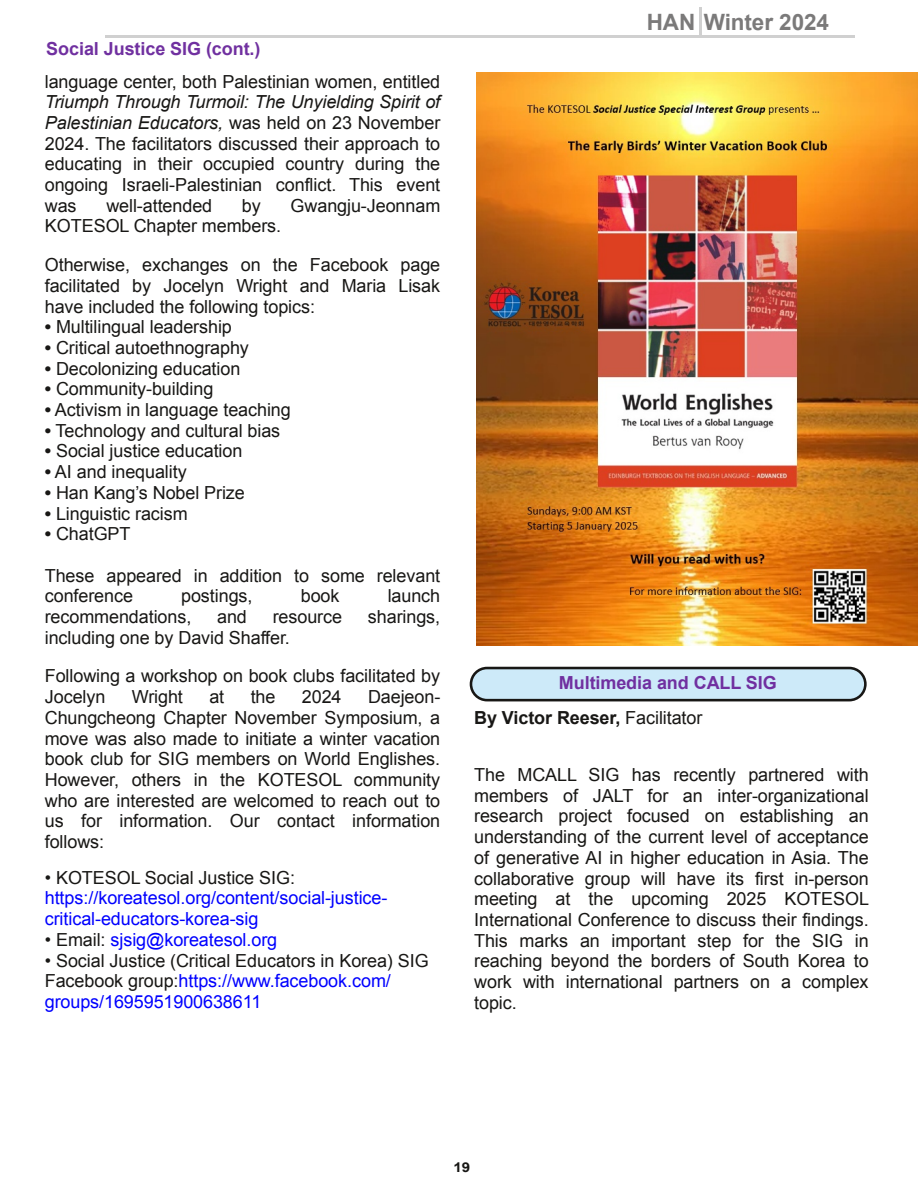
<style>
.page{position:relative;width:918px;height:1188px;background:#fff}
.page>*{position:absolute;margin:0;border:0;box-sizing:border-box;transform-origin:0 0}
.t1{font:700 22.5px "Arial";letter-spacing:-.005em;color:#7b7a7a}
.t2{font:18px/20.7px "Arial";letter-spacing:-.005em;color:#181715}
.t3{font:18px/20.7px "Arial";letter-spacing:-.005em;color:#00f}
.t4{font:700 18px "Arial";color:#7030a0}
.t5{font:700 18px "Arial";letter-spacing:-.005em;color:#181715}
.t6{font:700 13.5px "Arial";color:#181715;scale:1.12 1}
.s1{font-style:italic}
.s2{font-weight:700}
.s3{color:#181715}
.s4{color:#00f}
.s5{font-weight:400}
</style>
<div class="page">
<hr style="left:701px;top:36px;width:153px;height:2px;background:#d0d0d0">
<hr style="left:699px;top:8px;width:2px;height:28px;background:#d0d0d0">
<hr style="left:105px;top:36px;width:594px;height:2px;background:#d0d0d0">
<img style="left:476px;top:72px;width:442px;height:573px">
<div style="left:471px;top:668px;width:394px;height:32px;background:#cdeaf9;border-radius:16px"></div>
<div style="left:470px;top:667px;width:397px;height:34px;border:3px solid #181715;border-radius:16px"></div>
<p class="t4" style="left:46px;top:39px;width:216px">Social Justice SIG (cont.)</p>
<p class="t2" style="left:45px;top:71px;width:397px">language center, both Palestinian women, entitled</p>
<p class="t2" style="left:45px;top:92px;width:397px;text-align:justify"><span class="s1">Triumph Through Turmoil: The Unyielding Spirit of Palestinian Educators,</span> was held on 23 November 2024. The facilitators discussed their approach to educating in their occupied country during the ongoing Israeli-Palestinian conflict. This event was</p>
<p class="t2" style="left:106px;top:195px;width:107px">well-attended</p>
<p class="t2" style="left:242px;top:195px;width:20px">by</p>
<p class="t2" style="left:291px;top:195px;width:151px">Gwangju-Jeonnam</p>
<p class="t2" style="left:45px;top:207px;width:397px;line-height:38.7px">KOTESOL Chapter members.<br>Otherwise, exchanges on the Facebook page</p>
<p class="t2" style="left:45px;top:275px;width:397px">facilitated by Jocelyn Wright and Maria Lisak have included the following topics:</p>
<p class="t2" style="left:45px;top:317px;width:189px"><span class="s2">•</span> Multilingual leadership</p>
<p class="t2" style="left:45px;top:337px;width:206px"><span class="s2">•</span> Critical autoethnography</p>
<p class="t2" style="left:45px;top:358px;width:197px"><span class="s2">•</span> Decolonizing education</p>
<p class="t2" style="left:45px;top:379px;width:170px"><span class="s2">•</span> Community-building</p>
<p class="t2" style="left:45px;top:399px;width:248px"><span class="s2">•</span> Activism in language teaching</p>
<p class="t2" style="left:45px;top:420px;width:237px"><span class="s2">•</span> Technology and cultural bias</p>
<p class="t2" style="left:45px;top:441px;width:199px"><span class="s2">•</span> Social justice education</p>
<p class="t2" style="left:45px;top:462px;width:143px"><span class="s2">•</span> AI and inequality</p>
<p class="t2" style="left:45px;top:482px;width:202px"><span class="s2">•</span> Han Kang’s Nobel Prize</p>
<p class="t2" style="left:45px;top:503px;width:145px"><span class="s2">•</span> Linguistic racism</p>
<p class="t2" style="left:45px;top:524px;width:87px"><span class="s2">•</span> ChatGPT</p>
<p class="t2" style="left:45px;top:565px;width:397px">These appeared in addition to some relevant conference</p>
<p class="t2" style="left:181px;top:586px;width:73px">postings,</p>
<p class="t2" style="left:301px;top:586px;width:40px">book</p>
<p class="t2" style="left:388px;top:586px;width:54px">launch</p>
<p class="t2" style="left:45px;top:606px;width:148px">recommendations,</p>
<p class="t2" style="left:217px;top:606px;width:31px">and</p>
<p class="t2" style="left:273px;top:606px;width:71px">resource</p>
<p class="t2" style="left:368px;top:606px;width:74px">sharings,</p>
<p class="t2" style="left:45px;top:618px;width:397px;line-height:38.7px">including one by David Shaffer.<br>Following a workshop on book clubs facilitated by</p>
<p class="t2" style="left:45px;top:687px;width:62px">Jocelyn</p>
<p class="t2" style="left:132px;top:687px;width:53px">Wright</p>
<p class="t2" style="left:209px;top:687px;width:16px">at</p>
<p class="t2" style="left:251px;top:687px;width:26px">the</p>
<p class="t2" style="left:302px;top:687px;width:41px">2024</p>
<p class="t2" style="left:45px;top:687px;width:397px;text-align:justify;text-indent:323px">Daejeon-Chungcheong Chapter November Symposium, a move was also made to initiate a winter vacation book club for SIG members on World Englishes.<br>However, others in the KOTESOL community who are interested are welcomed to reach out to us for information. Our contact information follows:</p>
<p class="t2" style="left:45px;top:867px;width:252px">• KOTESOL Social Justice SIG:</p>
<p class="t3" style="left:45px;top:888px;width:344px">https://koreatesol.org/content/social-justice&shy;critical-educators-korea-sig</p>
<p class="t3" style="left:45px;top:929px;width:234px"><span class="s3">• Email:</span> sjsig@koreatesol.org</p>
<p class="t2" style="left:45px;top:950px;width:385px">• Social Justice (Critical Educators in Korea) SIG<br>Facebook group:<span class="s4">https://www.facebook.com/ groups/1695951900638611</span></p>
<p class="t1" style="left:647px;top:10px;width:184px">HAN Winter 2024</p>
<p class="t4" style="left:559px;top:673px;width:219px">Multimedia and CALL SIG</p>
<p class="t5" style="left:474px;top:708px;width:230px">By Victor Reeser, <span class="s5">Facilitator</span></p>
<p class="t2" style="left:474px;top:764px;width:397px;text-align:justify">The MCALL SIG has recently partnered with members of JALT for an inter-organizational research project focused on establishing an understanding of the current level of acceptance of generative AI in higher education in Asia. The collaborative group will have its first in-person meeting at the upcoming 2025 KOTESOL International Conference to discuss their findings.<br>This marks an important step for the SIG in reaching beyond the borders of South Korea to work with international partners on a complex topic.</p>
<p class="t6" style="left:454px;top:1160px;width:16px">19</p>
</div>
